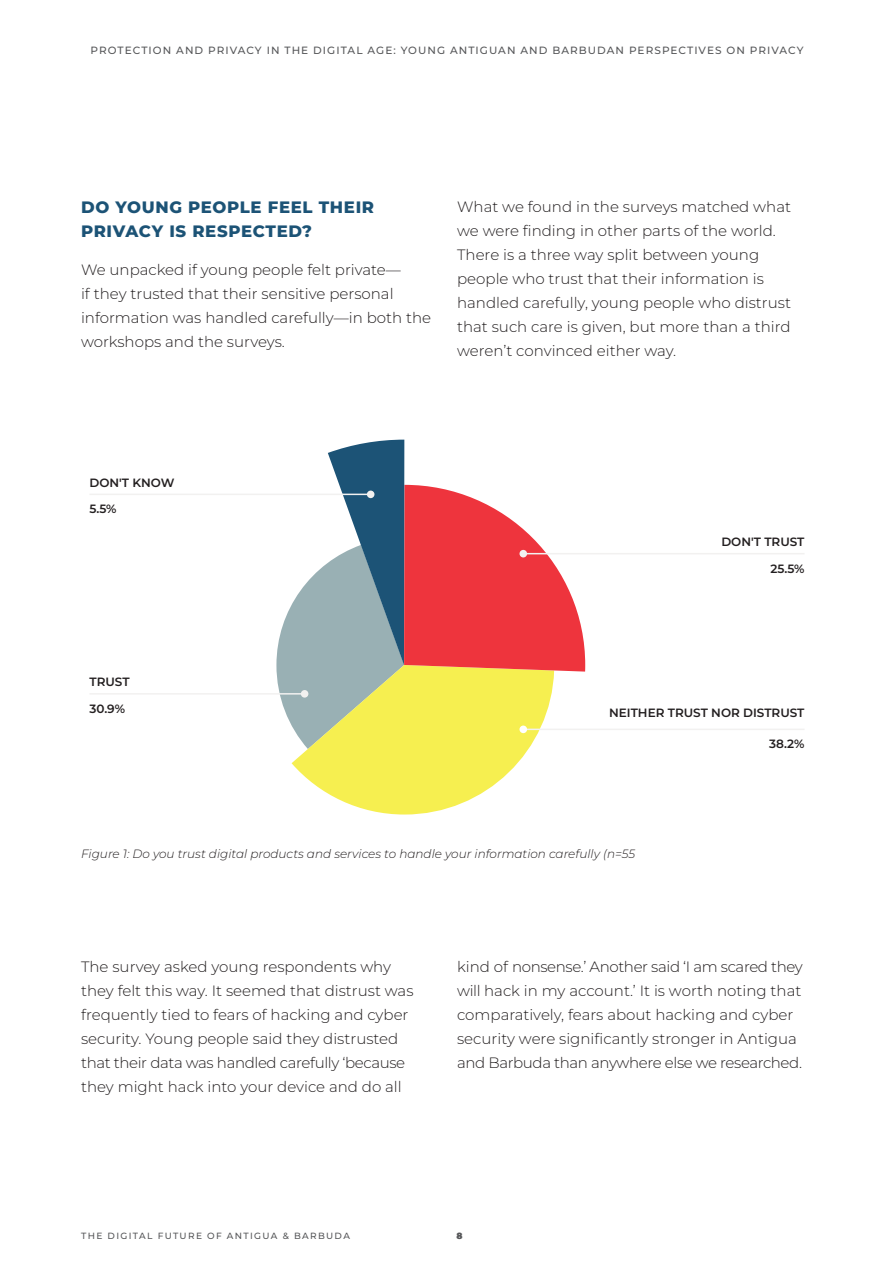
<style>
.page{position:relative;width:894px;height:1263px;background:#fff}
.page>*{position:absolute;margin:0;border:0;box-sizing:border-box;transform-origin:0 0}
.t1{font:800 16.5px/24px "Montserrat";letter-spacing:.04em;color:#1c5376}
.t2{font:300 15px/24px "Montserrat";color:#231f20}
.t3{font:italic 300 12px "Montserrat";color:#231f20}
.t4{font:600 12px "Montserrat";color:#231f20}
.t5{font:500 10.5px "Montserrat";letter-spacing:.1em;color:#57585a}
.t6{font:500 9px "Montserrat";letter-spacing:.15em;color:#57585a}
.t7{font:900 9px "Montserrat";color:#57585a}
</style>
<div class="page">
<svg style="left:276px;top:439px;width:309px;height:375px"></svg>
<hr style="left:89px;top:493px;width:281px;height:2px;background:#f2f1f0">
<div style="left:367px;top:490px;width:7px;height:8px;background:#f2f1f0;border-radius:50%"></div>
<hr style="left:523px;top:553px;width:281px;height:1px;background:#f2f1f0">
<div style="left:519px;top:550px;width:8px;height:7px;background:#f2f1f0;border-radius:50%"></div>
<hr style="left:89px;top:693px;width:215px;height:1px;background:#f2f1f0">
<div style="left:301px;top:690px;width:7px;height:7px;background:#f2f1f0;border-radius:50%"></div>
<hr style="left:523px;top:728px;width:281px;height:2px;background:#f2f1f0">
<div style="left:519px;top:725px;width:8px;height:8px;background:#fff;border-radius:50%"></div>
<p class="t5" style="left:90px;top:43px;width:714px">PROTECTION AND PRIVACY IN THE DIGITAL AGE: YOUNG ANTIGUAN AND BARBUDAN PERSPECTIVES ON PRIVACY</p>
<p class="t1" style="left:81px;top:195px;width:294px">DO YOUNG PEOPLE FEEL THEIR<br>PRIVACY IS RESPECTED?</p>
<p class="t2" style="left:81px;top:257px;width:351px">We unpacked if young people felt private—<br>if they trusted that their sensitive personal information was handled carefully—in both the workshops and the surveys.</p>
<p class="t2" style="left:457px;top:194px;width:335px">What we found in the surveys matched what we were finding in other parts of the world.<br>There is a three way split between young people who trust that their information is handled carefully, young people who distrust that such care is given, but more than a third weren’t convinced either way.</p>
<p class="t4" style="left:89px;top:474px;width:87px">DON'T KNOW</p>
<p class="t4" style="left:89px;top:501px;width:29px">5.5%</p>
<p class="t4" style="left:89px;top:674px;width:42px">TRUST</p>
<p class="t4" style="left:89px;top:700px;width:37px">30.9%</p>
<p class="t4" style="left:721px;top:534px;width:85px">DON'T TRUST</p>
<p class="t4" style="left:770px;top:560px;width:36px">25.5%</p>
<p class="t4" style="left:609px;top:704px;width:197px">NEITHER TRUST NOR DISTRUST</p>
<p class="t4" style="left:768px;top:736px;width:37px">38.2%</p>
<p class="t3" style="left:81px;top:845px;width:555px">Figure 1: Do you trust digital products and services to handle your information carefully (n=55</p>
<p class="t2" style="left:81px;top:954px;width:334px">The survey asked young respondents why they felt this way. It seemed that distrust was frequently tied to fears of hacking and cyber security. Young people said they distrusted that their data was handled carefully ‘because they might hack into your device and do all</p>
<p class="t2" style="left:457px;top:954px;width:347px">kind of nonsense.’ Another said ‘I am scared they will hack in my account.’ It is worth noting that comparatively, fears about hacking and cyber security were significantly stronger in Antigua and Barbuda than anywhere else we researched.</p>
<p class="t6" style="left:81px;top:1229px;width:270px">THE DIGITAL FUTURE OF ANTIGUA &amp; BARBUDA</p>
<p class="t7" style="left:456px;top:1229px;width:8px">8</p>
</div>
